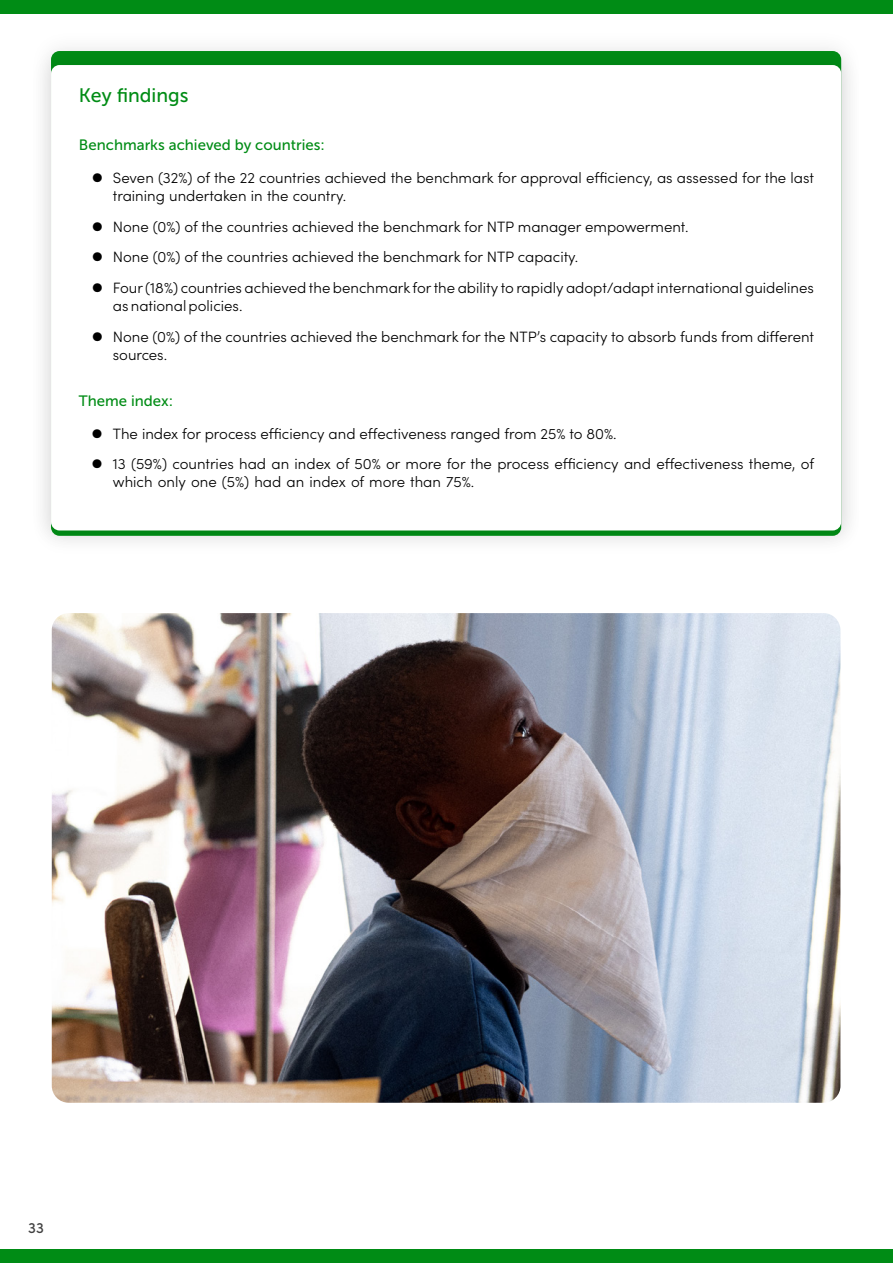
<style>
.page{position:relative;width:893px;height:1263px;background:#fff}
.page>*{position:absolute;margin:0;border:0;box-sizing:border-box;transform-origin:0 0}
.t1{font:19.5px "Museo Sans 500";color:#008c15}
.t2{font:300 15px/30.8px "Sofia Pro";color:#000}
.t3{font:15px "Museo Sans 500";color:#008c15}
.t4{font:500 15px "Sofia Pro";color:#414141}
</style>
<div class="page">
<div style="left:0;top:0;width:893px;height:13px;background:#008c15"></div>
<div style="left:0;top:1249px;width:893px;height:14px;background:#008c15"></div>
<div style="left:28px;top:42px;width:837px;height:511px;background:#000;opacity:.08"></div>
<div style="left:51px;top:65px;width:790px;height:465px;background:#fff;border-radius:9px"></div>
<img style="left:52px;top:613px;width:788px;height:490px">
<h1 class="t1" style="left:79px;top:84px;width:111px">Key findings</h1>
<p class="t3" style="left:79px;top:137px;width:248px">Benchmarks achieved by countries:</p>
<p class="t2" style="left:113px;top:168px;width:703px;line-height:18px;text-indent:-21px">⬤ Seven (32%) of the 22 countries achieved the benchmark for approval efficiency, as assessed for the last training undertaken in the country.</p>
<p class="t2" style="left:92px;top:210px;width:724px">⬤ None (0%) of the countries achieved the benchmark for NTP manager empowerment.<br>⬤ None (0%) of the countries achieved the benchmark for NTP capacity.<br>⬤ Four (18%) countries achieved the benchmark for the ability to rapidly adopt/adapt international guidelines</p>
<p class="t2" style="left:92px;top:290px;width:724px;text-indent:21px">as national policies.<br>⬤ None (0%) of the countries achieved the benchmark for the NTP’s capacity to absorb funds from different</p>
<p class="t2" style="left:113px;top:338px;width:56px">sources.</p>
<p class="t3" style="left:79px;top:392px;width:96px">Theme index:</p>
<p class="t2" style="left:92px;top:417px;width:724px">⬤ The index for process efficiency and effectiveness ranged from 25% to 80%.<br>⬤ 13 (59%) countries had an index of 50% or more for the process efficiency and effectiveness theme, of</p>
<p class="t2" style="left:113px;top:466px;width:363px">which only one (5%) had an index of more than 75%.</p>
<p class="t4" style="left:28px;top:1216px;width:17px">33</p>
</div>
